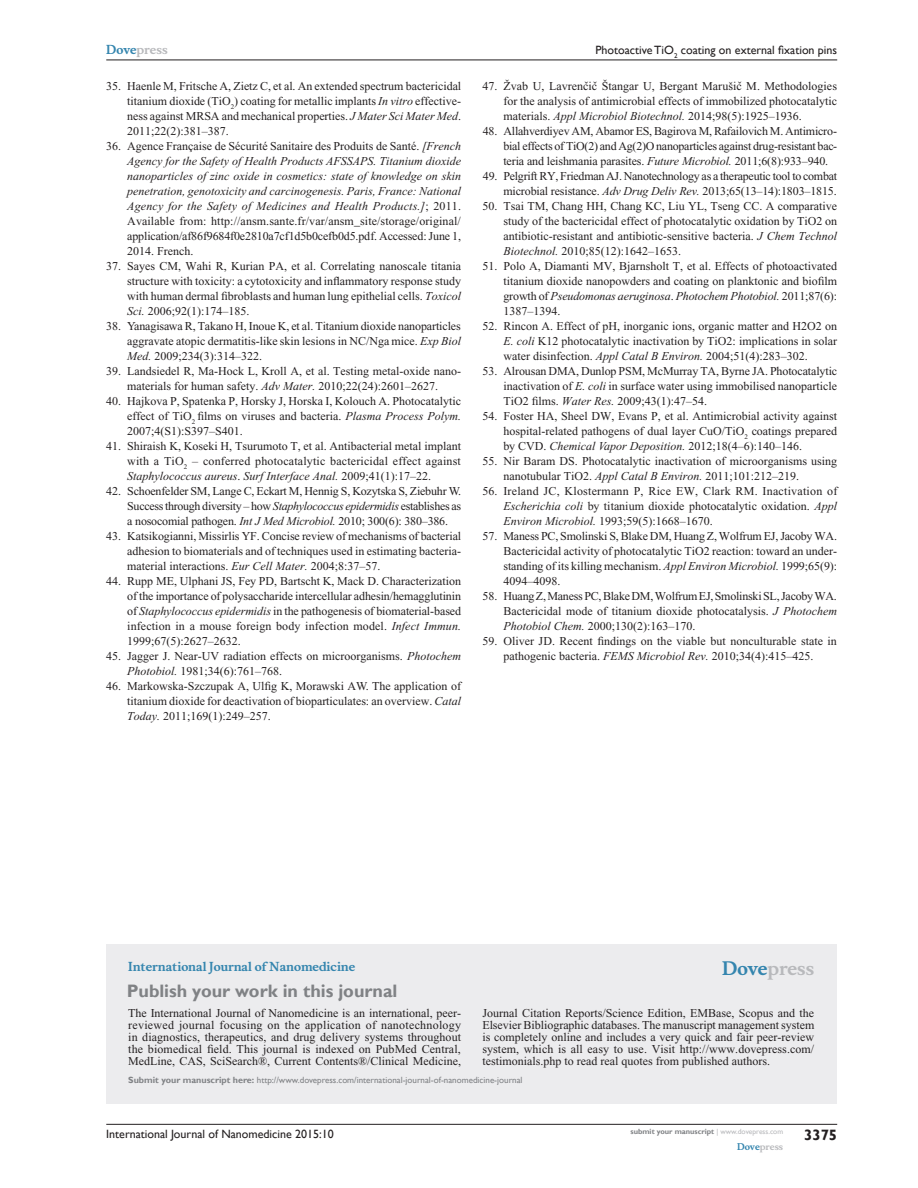
<style>
.page{position:relative;width:918px;height:1188px;background:#fff}
.page>*{position:absolute;margin:0;border:0;box-sizing:border-box;transform-origin:0 0}
.PromBx-H1{font:700 18px "Gill Sans";color:#808285}
.PromBx-Brand{font:700 18px "Musee";color:#b8b9bc}
.t1{font:700 15px "Gill Sans";color:#231f20}
.RefNL2{font:12px/15px "Times New Roman";color:#231f20;text-align:justify}
.PromBx-Tx{font:12px/12px "Times New Roman";color:#231f20;text-align:justify}
.RefNL2-2{font:italic 12px/15px "Times New Roman";letter-spacing:.015em;color:#231f20;text-align:justify}
.RefNL2-3{font:12px/15px "Times New Roman";letter-spacing:-.02em;color:#231f20;text-align:right}
.t2{font:12px "Gill Sans";color:#231f20}
.PromBx-JrnlName{font:700 12px "Musee";color:#3485ae}
.t3{font:700 12px "Musee";color:#b8b9bc}
.PromBx-SubmitMssWebA{font:9px "Gill Sans";color:#808285}
.t4{font:700 9px "Musee";color:#b8b9bc}
.t5{font:700 7.5px "Gill Sans";color:#808285}
.s1{color:#3485ae}
.s2{font-style:italic}
.s3{font-style:normal}
.s4{font-weight:700}
.s5{font-weight:400;color:#b8b9bc}
</style>
<div class="page">
<div style="left:106px;top:944px;width:731px;height:159px;background:#ececee"></div>
<hr style="left:106px;top:1124px;width:731px;height:1px;background:#231f20">
<hr style="left:106px;top:60px;width:731px;height:1px;background:#231f20">
<p class="t3" style="left:106px;top:43px;width:63px"><span class="s1">Dove</span>press</p>
<p class="RefNL2" style="left:127px;top:79px;width:336px;text-indent:-21px">35. Haenle M, Fritsche A, Zietz C, et al. An extended spectrum bactericidal titanium dioxide (TiO<sub>2</sub>) coating for metallic implants <span class="s2">In vitro</span> effective&shy;ness against MRSA and mechanical properties. <span class="s2">J Mater Sci Mater Med</span>.<br>2011;22(2):381–387.</p>
<p class="RefNL2-2" style="left:127px;top:139px;width:335px;text-indent:-21px"><span class="s3">36. Agence Française de Sécurité Sanitaire des Produits de Santé.</span> [French Agency for the Safety of Health Products AFSSAPS. Titanium dioxide nanoparticles of zinc oxide in cosmetics: state of knowledge on skin penetration, genotoxicity and carcinogenesis. Paris, France: National Agency for the Safety of Medicines and Health Products.]<span class="s3">; 2011.<br>Available from: http://ansm.sante.fr/var/ansm_site/storage/original/ application/af86f9684f0e2810a7cf1d5b0cefb0d5.pdf. Accessed: June 1, 2014. French.</span></p>
<p class="RefNL2" style="left:127px;top:259px;width:335px;text-indent:-21px">37. Sayes CM, Wahi R, Kurian PA, et al. Correlating nanoscale titania structure with toxicity: a cytotoxicity and inflammatory response study with human dermal fibroblasts and human lung epithelial cells. <span class="s2">Toxicol Sci.</span> 2006;92(1):174–185.</p>
<p class="RefNL2" style="left:127px;top:319px;width:335px;text-indent:-21px">38. Yanagisawa R, Takano H, Inoue K, et al. Titanium dioxide nanoparticles aggravate atopic dermatitis-like skin lesions in NC/Nga mice. <span class="s2">Exp Biol Med.</span> 2009;234(3):314–322.</p>
<p class="RefNL2" style="left:106px;top:364px;width:356px;text-align:center">39. Landsiedel R, Ma-Hock L, Kroll A, et al. Testing metal-oxide nano&shy;materials for human safety. <span class="s2">Adv Mater.</span> 2010;22(24):2601–2627.</p>
<p class="RefNL2" style="left:127px;top:394px;width:335px;text-indent:-21px">40. Hajkova P, Spatenka P, Horsky J, Horska I, Kolouch A. Photocatalytic effect of TiO<sub>2</sub> films on viruses and bacteria. <span class="s2">Plasma Process Polym.<br></span>2007;4(S1):S397–S401.</p>
<p class="RefNL2" style="left:127px;top:439px;width:335px;text-indent:-21px">41. Shiraish K, Koseki H, Tsurumoto T, et al. Antibacterial metal implant with a TiO<sub>2</sub> – conferred photocatalytic bactericidal effect against <span class="s2">Staphylococcus aureus</span>. <span class="s2">Surf Interface Anal.</span> 2009;41(1):17–22.</p>
<p class="RefNL2" style="left:127px;top:484px;width:335px;text-indent:-21px">42. Schoenfelder SM, Lange C, Eckart M, Hennig S, Kozytska S, Ziebuhr W.<br>Success through diversity – how <span class="s2">Staphylococcus epidermidis</span> establishes as a nosocomial pathogen. <span class="s2">Int J Med Microbiol.</span> 2010; 300(6): 380–386.</p>
<p class="RefNL2" style="left:127px;top:529px;width:335px;text-indent:-21px">43. Katsikogianni, Missirlis YF. Concise review of mechanisms of bacterial adhesion to biomaterials and of techniques used in estimating bacteria&shy;material interactions. <span class="s2">Eur Cell Mater.</span> 2004;8:37–57.</p>
<p class="RefNL2" style="left:127px;top:574px;width:335px;text-indent:-21px">44. Rupp ME, Ulphani JS, Fey PD, Bartscht K, Mack D. Characterization of the importance of polysaccharide intercellular adhesin/hemagglutinin of <span class="s2">Staphylococcus epidermidis</span> in the pathogenesis of biomaterial-based infection in a mouse foreign body infection model. <span class="s2">Infect Immun.<br></span>1999;67(5):2627–2632.</p>
<p class="RefNL2" style="left:127px;top:649px;width:335px;text-indent:-21px">45. Jagger J. Near-UV radiation effects on microorganisms. <span class="s2">Photochem<br>Photobiol.</span> 1981;34(6):761–768.</p>
<p class="RefNL2" style="left:127px;top:679px;width:335px;text-indent:-21px">46. Markowska-Szczupak A, Ulfig K, Morawski AW. The application of titanium dioxide for deactivation of bioparticulates: an overview. <span class="s2">Catal Today.</span> 2011;169(1):249–257.</p>
<p class="t2" style="left:595px;top:43px;width:243px">Photoactive TiO<sub>2</sub> coating on external fixation pins</p>
<p class="RefNL2" style="left:503px;top:79px;width:335px;text-indent:-21px">47. Žvab U, Lavrencˇicˇ Štangar U, Bergant Marušicˇ M. Methodologies for the analysis of antimicrobial effects of immobilized photocatalytic materials. <span class="s2">Appl Microbiol Biotechnol.</span> 2014;98(5):1925–1936.</p>
<p class="RefNL2" style="left:503px;top:124px;width:335px;text-indent:-21px">48. Allahverdiyev AM, Abamor ES, Bagirova M, Rafailovich M. Antimicro&shy;bial effects of TiO(2) and Ag(2)O nanoparticles against drug-resistant bac&shy;teria and leishmania parasites. <span class="s2">Future Microbiol.</span> 2011;6(8):933–940.</p>
<p class="RefNL2-3" style="left:483px;top:169px;width:356px">49. Pelgrift RY, Friedman AJ. Nanotechnology as a therapeutic tool to combat microbial resistance. <span class="s2">Adv Drug Deliv Rev.</span> 2013;65(13–14):1803–1815.</p>
<p class="RefNL2" style="left:503px;top:199px;width:335px;text-indent:-21px">50. Tsai TM, Chang HH, Chang KC, Liu YL, Tseng CC. A comparative study of the bactericidal effect of photocatalytic oxidation by TiO2 on antibiotic-resistant and antibiotic-sensitive bacteria. <span class="s2">J Chem Technol Biotechnol.</span> 2010;85(12):1642–1653.</p>
<p class="RefNL2" style="left:503px;top:259px;width:335px;text-indent:-21px">51. Polo A, Diamanti MV, Bjarnsholt T, et al. Effects of photoactivated titanium dioxide nanopowders and coating on planktonic and biofilm growth of <span class="s2">Pseudomonas aeruginosa</span>. <span class="s2">Photochem Photobiol.</span> 2011;87(6):<br>1387–1394.</p>
<p class="RefNL2" style="left:503px;top:319px;width:335px;text-indent:-21px">52. Rincon A. Effect of pH, inorganic ions, organic matter and H2O2 on <span class="s2">E. coli</span> K12 photocatalytic inactivation by TiO2: implications in solar water disinfection. <span class="s2">Appl Catal B Environ.</span> 2004;51(4):283–302.</p>
<p class="RefNL2" style="left:503px;top:364px;width:335px;text-indent:-21px">53. Alrousan DMA, Dunlop PSM, McMurray TA, Byrne JA. Photocatalytic inactivation of <span class="s2">E. coli</span> in surface water using immobilised nanoparticle TiO2 films. <span class="s2">Water Res.</span> 2009;43(1):47–54.</p>
<p class="RefNL2" style="left:503px;top:409px;width:335px;text-indent:-21px">54. Foster HA, Sheel DW, Evans P, et al. Antimicrobial activity against hospital-related pathogens of dual layer CuO/TiO<sub>2</sub> coatings prepared by CVD. <span class="s2">Chemical Vapor Deposition.</span> 2012;18(4–6):140–146.</p>
<p class="RefNL2" style="left:503px;top:454px;width:335px;text-indent:-21px">55. Nir Baram DS. Photocatalytic inactivation of microorganisms using nanotubular TiO2. <span class="s2">Appl Catal B Environ.</span> 2011;101:212–219.</p>
<p class="RefNL2" style="left:503px;top:484px;width:336px;text-indent:-21px">56. Ireland JC, Klostermann P, Rice EW, Clark RM. Inactivation of <span class="s2">Escherichia coli</span> by titanium dioxide photocatalytic oxidation. <span class="s2">Appl Environ Microbiol.</span> 1993;59(5):1668–1670.</p>
<p class="RefNL2" style="left:503px;top:529px;width:335px;text-indent:-21px">57. Maness PC, Smolinski S, Blake DM, Huang Z, Wolfrum EJ, Jacoby WA.<br>Bactericidal activity of photocatalytic TiO2 reaction: toward an under&shy;standing of its killing mechanism. <span class="s2">Appl Environ Microbiol.</span> 1999;65(9):<br>4094–4098.</p>
<p class="RefNL2" style="left:503px;top:589px;width:335px;text-indent:-21px">58. Huang Z, Maness PC, Blake DM, Wolfrum EJ, Smolinski SL, Jacoby WA.<br>Bactericidal mode of titanium dioxide photocatalysis. <span class="s2">J Photochem Photobiol Chem.</span> 2000;130(2):163–170.</p>
<p class="RefNL2" style="left:482px;top:634px;width:356px;text-align:center">59. Oliver JD. Recent findings on the viable but nonculturable state in pathogenic bacteria. <span class="s2">FEMS Microbiol Rev.</span> 2010;34(4):415–425.</p>
<p class="PromBx-JrnlName" style="left:128px;top:959px;width:228px">International Journal of Nanomedicine</p>
<p class="PromBx-H1" style="left:127px;top:980px;width:272px">Publish your work in this journal</p>
<p class="PromBx-Brand" style="left:722px;top:958px;width:94px"><span class="s1">Dove</span>press</p>
<p class="PromBx-Tx" style="left:128px;top:1007px;width:334px">The International Journal of Nanomedicine is an international, peer&shy;reviewed journal focusing on the application of nanotechnology in diagnostics, therapeutics, and drug delivery systems throughout the biomedical field. This journal is indexed on PubMed Central, MedLine, CAS, SciSearch®, Current Contents®/Clinical Medicine,</p>
<p class="PromBx-Tx" style="left:482px;top:1007px;width:334px">Journal Citation Reports/Science Edition, EMBase, Scopus and the Elsevier Bibliographic databases. The manuscript management system is completely online and includes a very quick and fair peer-review system, which is all easy to use. Visit http://www.dovepress.com/ testimonials.php to read real quotes from published authors.</p>
<p class="PromBx-SubmitMssWebA" style="left:128px;top:1075px;width:396px"><span class="s4">Submit your manuscript here:</span> http://www.dovepress.com/international-journal-of-nanomedicine-journal</p>
<p class="t2" style="left:106px;top:1127px;width:229px">International Journal of Nanomedicine 2015:10</p>
<p class="t5" style="left:631px;top:1127px;width:154px">submit your manuscript <span class="s5">| www.dovepress.com</span></p>
<p class="t4" style="left:737px;top:1141px;width:48px"><span class="s1">Dove</span>press</p>
<p class="t1" style="left:804px;top:1126px;width:35px">3375</p>
</div>
